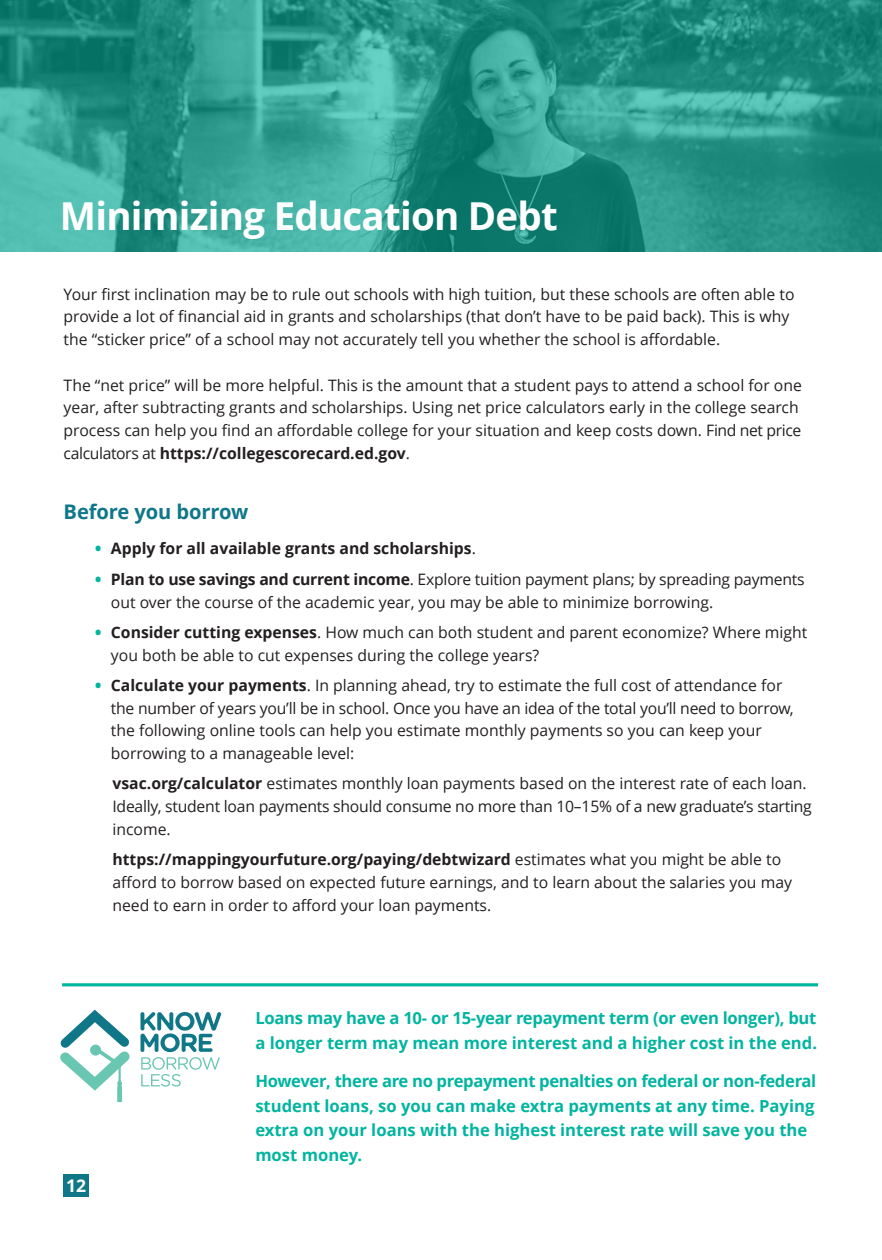
<style>
.page{position:relative;width:882px;height:1260px;background:#fff}
.page>*{position:absolute;margin:0;border:0;box-sizing:border-box;transform-origin:0 0}
.t1{font:700 38.5px "Open Sans";letter-spacing:-.02em;color:#fff}
.t2{font:700 20.12px "Open Sans";letter-spacing:-.005em;color:#107789}
.t3{font:700 17.5px "Open Sans";color:#fff}
.t4{font:700 16.62px/24.5px "Open Sans";color:#00b5a0}
.t5{font:15.75px/22.8px "Open Sans";color:#231f20}
.t6{font:700 15.75px "Open Sans";color:#231f20}
.s1{font-weight:700}
.s2{font-weight:800;color:#00b5a0}
.s3{font-weight:400}
</style>
<div class="page">
<div style="left:63px;top:1175px;width:26px;height:22px;background:#107789"></div>
<div style="left:0;top:0;width:882px;height:252px;background:#00b5a0;opacity:.6"></div>
<svg style="left:60px;top:1009px;width:161px;height:93px"></svg>
<hr style="left:62px;top:983px;width:756px;height:3px;background:#00b5a0">
<p class="t1" style="left:60px;top:189px;width:499px">Minimizing Education Debt</p>
<p class="t5" style="left:64px;top:282px;width:732px">Your first inclination may be to rule out schools with high tuition, but these schools are often able to provide a lot of financial aid in grants and scholarships (that don’t have to be paid back). This is why the “sticker price” of a school may not accurately tell you whether the school is affordable.</p>
<p class="t5" style="left:64px;top:373px;width:740px">The “net price” will be more helpful. This is the amount that a student pays to attend a school for one year, after subtracting grants and scholarships. Using net price calculators early in the college search process can help you find an affordable college for your situation and keep costs down. Find net price calculators at <span class="s1">https://collegescorecard.ed.gov</span>.</p>
<p class="t2" style="left:64px;top:498px;width:186px">Before you borrow</p>
<p class="t6" style="left:95px;top:538px;width:382px"><span class="s2">•</span> Apply for all available grants and scholarships<span class="s3">.</span></p>
<p class="t5" style="left:111px;top:567px;width:695px;text-indent:-16px"><span class="s2">•</span> <span class="s1">Plan to use savings and current income</span>. Explore tuition payment plans; by spreading payments out over the course of the academic year, you may be able to minimize borrowing.</p>
<p class="t5" style="left:111px;top:620px;width:698px;text-indent:-16px"><span class="s2">•</span> <span class="s1">Consider cutting expenses</span>. How much can both student and parent economize? Where might you both be able to cut expenses during the college years?</p>
<p class="t5" style="left:111px;top:673px;width:684px;text-indent:-16px"><span class="s2">•</span> <span class="s1">Calculate your payments</span>. In planning ahead, try to estimate the full cost of attendance for the number of years you’ll be in school. Once you have an idea of the total you’ll need to borrow, the following online tools can help you estimate monthly payments so you can keep your borrowing to a manageable level:</p>
<p class="t5" style="left:112px;top:772px;width:701px"><span class="s1">vsac.org/calculator</span> estimates monthly loan payments based on the interest rate of each loan.<br>Ideally, student loan payments should consume no more than 10–15% of a new graduate’s starting income.</p>
<p class="t5" style="left:112px;top:848px;width:681px"><span class="s1">https://mappingyourfuture.org/paying/debtwizard</span> estimates what you might be able to afford to borrow based on expected future earnings, and to learn about the salaries you may need to earn in order to afford your loan payments.</p>
<p class="t3" style="left:66px;top:1173px;width:21px">12</p>
<p class="t4" style="left:255px;top:1006px;width:563px">Loans may have a 10- or 15-year repayment term (or even longer), but a longer term may mean more interest and a higher cost in the end.</p>
<p class="t4" style="left:255px;top:1069px;width:563px">However, there are no prepayment penalties on federal or non-federal student loans, so you can make extra payments at any time. Paying extra on your loans with the highest interest rate will save you the most money.</p>
</div>
